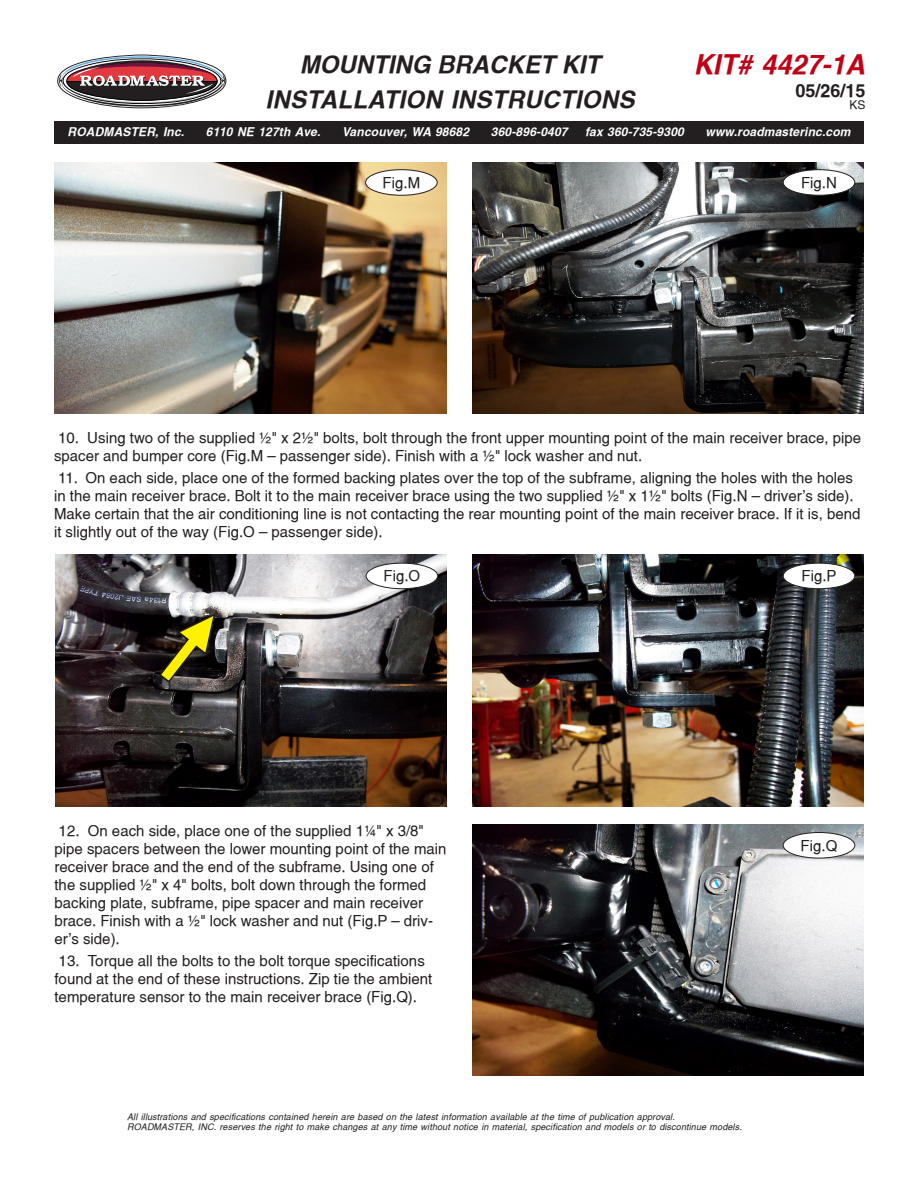
<style>
.page{position:relative;width:918px;height:1188px;background:#fff}
.page>*{position:absolute;margin:0;border:0;box-sizing:border-box;transform-origin:0 0}
.t1{font:italic 700 27px "Switzerland";color:#bf0015}
.t2{font:italic 700 24px/34.3px "Switzerland";letter-spacing:.015em;color:#231f20;text-align:center}
.t3{font:700 18px "Switzerland";color:#231f20}
.Helv_10pt{font:15px/18px "Switzerland";color:#231f20}
.t4{font:italic 700 12px "Switzerland";letter-spacing:.015em;color:#fff}
.t5{font:12px "Switzerland";color:#231f20}
.Helv_10pt-2{font:italic 9px/10.5px "Switzerland";letter-spacing:.015em;color:#231f20}
</style>
<div class="page">
<div style="left:54px;top:121px;width:810px;height:23px;background:#231f20"></div>
<svg style="left:57px;top:55px;width:170px;height:54px"></svg>
<img style="left:55px;top:162px;width:391px;height:252px">
<img style="left:472px;top:162px;width:392px;height:252px">
<img style="left:55px;top:555px;width:392px;height:252px">
<div style="left:366px;top:170px;width:71px;height:25px;background:#fff;border-radius:50%"></div>
<div style="left:365px;top:169px;width:72px;height:26px;border:1px solid #231f20;border-radius:50%"></div>
<div style="left:783px;top:170px;width:72px;height:25px;background:#fff;border-radius:50%"></div>
<div style="left:783px;top:169px;width:72px;height:26px;border:1px solid #231f20;border-radius:50%"></div>
<div style="left:366px;top:563px;width:72px;height:26px;background:#fff;border-radius:50%"></div>
<div style="left:366px;top:563px;width:72px;height:26px;border:1px solid #231f20;border-radius:50%"></div>
<img style="left:472px;top:555px;width:392px;height:252px">
<div style="left:783px;top:563px;width:72px;height:26px;background:#fff;border-radius:50%"></div>
<div style="left:783px;top:563px;width:72px;height:26px;border:1px solid #231f20;border-radius:50%"></div>
<img style="left:472px;top:824px;width:392px;height:252px">
<div style="left:783px;top:833px;width:72px;height:25px;background:#fff;border-radius:50%"></div>
<div style="left:783px;top:832px;width:72px;height:26px;border:1px solid #231f20;border-radius:50%"></div>
<svg style="left:148px;top:600px;width:84px;height:92px;background:#5f5a3d"></svg>
<p class="t2" style="left:266px;top:47px;width:370px">MOUNTING BRACKET KIT<br>INSTALLATION INSTRUCTIONS</p>
<h1 class="t1" style="left:693px;top:49px;width:173px">KIT# 4427-1A</h1>
<p class="t3" style="left:795px;top:79px;width:72px">05/26/15</p>
<p class="t5" style="left:849px;top:97px;width:18px">KS</p>
<p class="t4" style="left:68px;top:125px;width:118px">ROADMASTER, Inc.</p>
<p class="t4" style="left:206px;top:125px;width:116px">6110 NE 127th Ave.</p>
<p class="t4" style="left:342px;top:125px;width:129px">Vancouver, WA 98682</p>
<p class="t4" style="left:491px;top:125px;width:78px">360-896-0407</p>
<p class="t4" style="left:585px;top:125px;width:100px">fax 360-735-9300</p>
<p class="t4" style="left:706px;top:125px;width:146px">www.roadmasterinc.com</p>
<p class="Helv_10pt" style="left:383px;top:173px;width:39px">Fig.M</p>
<p class="Helv_10pt" style="left:801px;top:173px;width:37px">Fig.N</p>
<p class="Helv_10pt" style="left:54px;top:428px;width:809px">10. Using two of the supplied ½" x 2½" bolts, bolt through the front upper mounting point of the main receiver brace, pipe spacer and bumper core (Fig.M — passenger side). Finish with a ½" lock washer and nut.</p>
<p class="Helv_10pt" style="left:54px;top:469px;width:808px">11. On each side, place one of the formed backing plates over the top of the subframe, aligning the holes with the holes in the main receiver brace. Bolt it to the main receiver brace using the two supplied ½" x 1½" bolts (Fig.N — driver's side).<br>Make certain that the air conditioning line is not contacting the rear mounting point of the main receiver brace. If it is, bend it slightly out of the way (Fig.O — passenger side).</p>
<p class="Helv_10pt" style="left:384px;top:567px;width:38px">Fig.O</p>
<p class="Helv_10pt" style="left:802px;top:567px;width:37px">Fig.P</p>
<p class="Helv_10pt" style="left:54px;top:821px;width:394px">12. On each side, place one of the supplied 1¼" x 3/8" pipe spacers between the lower mounting point of the main receiver brace and the end of the subframe. Using one of the supplied ½" x 4" bolts, bolt down through the formed backing plate, subframe, pipe spacer and main receiver brace. Finish with a ½" lock washer and nut (Fig.P — driv&shy;er's side).</p>
<p class="Helv_10pt" style="left:54px;top:952px;width:379px">13. Torque all the bolts to the bolt torque specifications found at the end of these instructions. Zip tie the ambient temperature sensor to the main receiver brace (Fig.Q).</p>
<p class="Helv_10pt-2" style="left:127px;top:1111px;width:616px">All illustrations and specifications contained herein are based on the latest information available at the time of publication approval.<br>ROADMASTER, INC. reserves the right to make changes at any time without notice in material, specification and models or to discontinue models.</p>
<p class="Helv_10pt" style="left:801px;top:836px;width:38px">Fig.Q</p>
</div>
